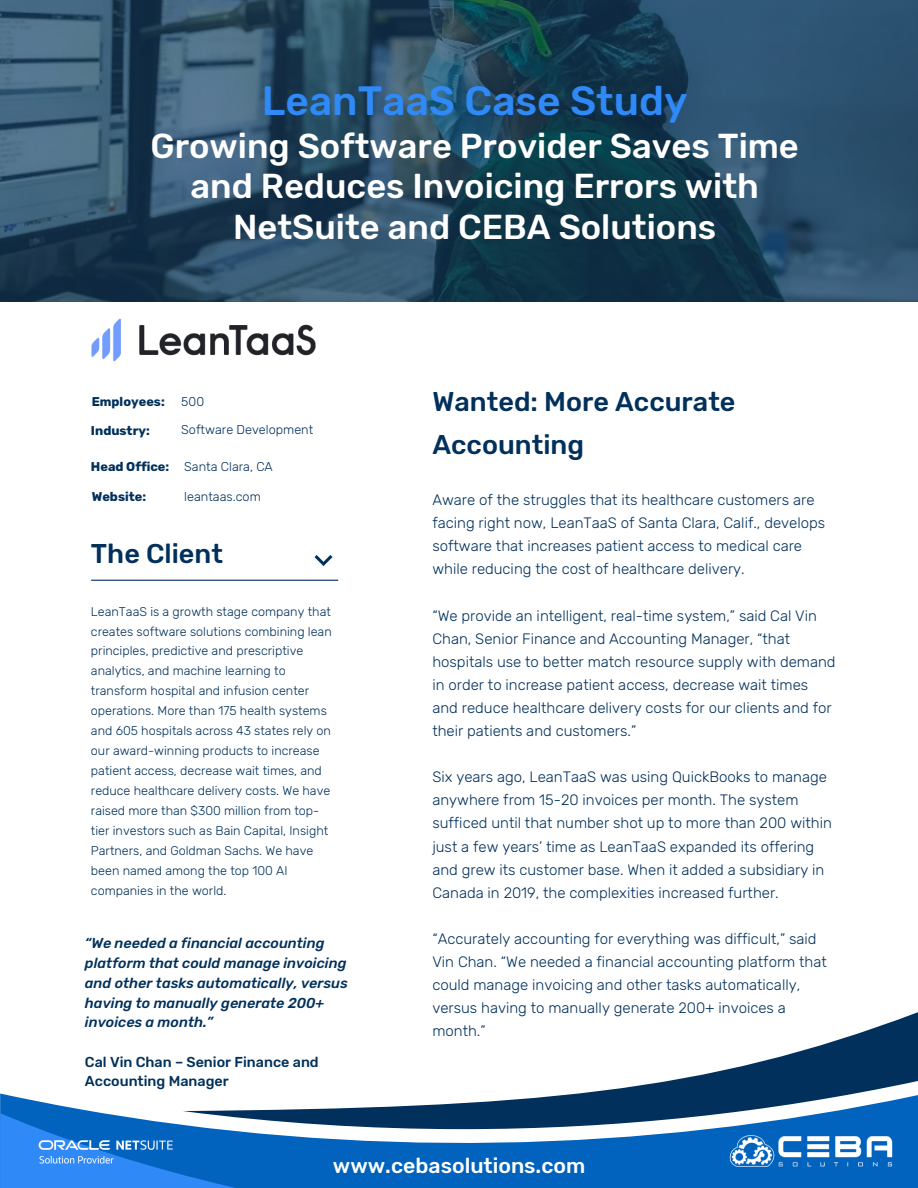
<style>
.page{position:relative;width:918px;height:1188px;background:#fff}
.page>*{position:absolute;margin:0;border:0;box-sizing:border-box;transform-origin:0 0}
.t1{font:500 40.8px "Rubik";color:#2f89f7}
.t2{font:500 34.5px/40.5px "Rubik";color:#fff;text-align:center}
.t3{font:500 27px "Rubik";color:#00305b}
.t4{font:500 21.3px "Rubik";color:#fff}
.t5{font:300 15px/23.1px "Rubik";color:#00305b}
.t6{font:italic 500 14.4px/19.6px "Rubik";color:#00305b}
.t7{font:500 14.4px/19.6px "Rubik";color:#00305b}
.t8{font:300 12.75px "Rubik";color:#00305b}
.t9{font:700 12.75px "Rubik";color:#00305b}
.t10{font:300 12.6px/20px "Rubik";color:#00305b}
</style>
<div class="page">
<svg style="left:315px;top:555px;width:18px;height:11px"></svg>
<hr style="left:92px;top:580px;width:246px;height:1px;background:#00305b">
<svg style="left:574px;top:1012px;width:344px;height:82px"></svg>
<svg style="left:0;top:1094px;width:918px;height:94px;fill:#0163bd"></svg>
<svg style="left:0;top:1113px;width:497px;height:75px;background:#2f7bc5"></svg>
<img style="left:30px;top:1131px;width:152px;height:42px">
<img style="left:85px;top:301px;width:237px;height:61px">
<svg style="left:0;top:0;width:917px;height:301px;background:#274a62"></svg>
<p class="t1" style="left:262px;top:77px;width:427px">LeanTaaS Case Study</p>
<p class="t2" style="left:151px;top:126px;width:650px">Growing Software Provider Saves Time and Reduces Invoicing Errors with<br>NetSuite and CEBA Solutions</p>
<p class="t8" style="left:181px;top:394px;width:24px">500</p>
<p class="t3" style="left:432px;top:386px;width:305px">Wanted: More Accurate</p>
<p class="t3" style="left:432px;top:428px;width:153px">Accounting</p>
<p class="t5" style="left:432px;top:488px;width:394px">Aware of the struggles that its healthcare customers are facing right now, LeanTaaS of Santa Clara, Calif., develops software that increases patient access to medical care while reducing the cost of healthcare delivery.</p>
<p class="t5" style="left:432px;top:604px;width:405px">“We provide an intelligent, real-time system,” said Cal Vin Chan, Senior Finance and Accounting Manager, “that hospitals use to better match resource supply with demand in order to increase patient access, decrease wait times and reduce healthcare delivery costs for our clients and for their patients and customers.”</p>
<p class="t5" style="left:432px;top:766px;width:401px">Six years ago, LeanTaaS was using QuickBooks to manage anywhere from 15-20 invoices per month. The system sufficed until that number shot up to more than 200 within just a few years’ time as LeanTaaS expanded its offering and grew its customer base. When it added a subsidiary in Canada in 2019, the complexities increased further.</p>
<p class="t5" style="left:432px;top:927px;width:396px">“Accurately accounting for everything was difficult,” said Vin Chan. “We needed a financial accounting platform that could manage invoicing and other tasks automatically, versus having to manually generate 200+ invoices a month.”</p>
<p class="t9" style="left:92px;top:394px;width:74px">Employees:</p>
<p class="t9" style="left:91px;top:423px;width:60px">Industry:</p>
<p class="t8" style="left:181px;top:422px;width:134px">Software Development</p>
<p class="t9" style="left:91px;top:459px;width:80px">Head Office:</p>
<p class="t8" style="left:184px;top:459px;width:90px">Santa Clara, CA</p>
<p class="t8" style="left:184px;top:489px;width:78px">leantaas.com</p>
<p class="t9" style="left:92px;top:489px;width:56px">Website:</p>
<p class="t3" style="left:91px;top:538px;width:134px">The Client</p>
<p class="t10" style="left:91px;top:601px;width:242px">LeanTaaS is a growth stage company that creates software solutions combining lean principles, predictive and prescriptive analytics, and machine learning to transform hospital and infusion center operations. More than 175 health systems and 605 hospitals across 43 states rely on our award-winning products to increase patient access, decrease wait times, and reduce healthcare delivery costs. We have raised more than $300 million from top&shy;tier investors such as Bain Capital, Insight Partners, and Goldman Sachs. We have been named among the top 100 AI companies in the world.</p>
<p class="t6" style="left:85px;top:934px;width:264px">“We needed a financial accounting platform that could manage invoicing and other tasks automatically, versus having to manually generate 200+ invoices a month.”</p>
<p class="t7" style="left:85px;top:1052px;width:235px">Cal Vin Chan – Senior Finance and<br>Accounting Manager</p>
<p class="t4" style="left:333px;top:1153px;width:254px">www.cebasolutions.com</p>
</div>
